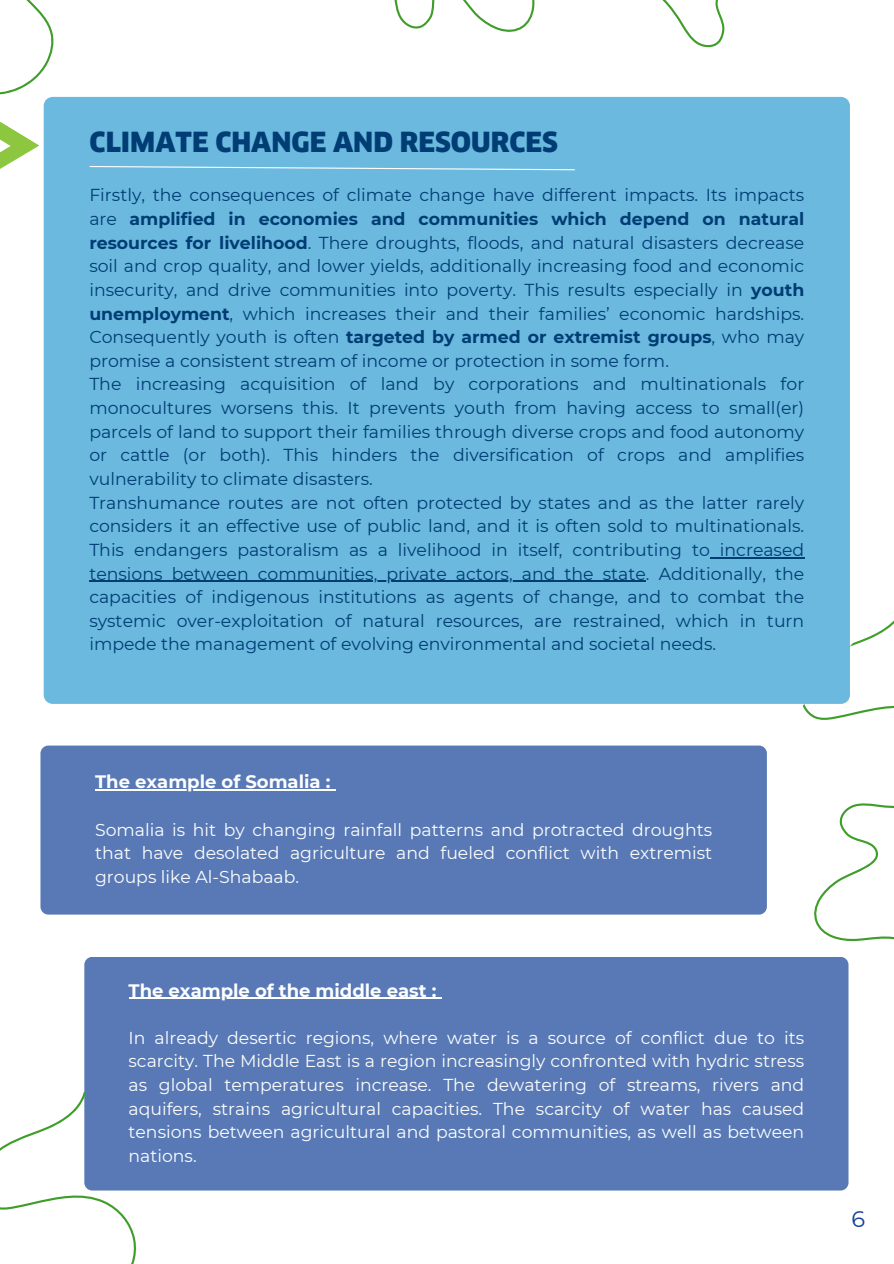
<style>
.page{position:relative;width:894px;height:1264px;background:#fff}
.page>*{position:absolute;margin:0;border:0;box-sizing:border-box;transform-origin:0 0}
.t1{font:900 27px "Clan Sc Offc";color:#003d74}
.t2{font:22.5px "Montserrat";color:#0e3f96}
.t3{font:700 18px "Montserrat";color:#fdfefe}
.t4{font:17.25px/23.7px "Montserrat";color:#003d74;text-align:justify}
.t5{font:17.25px/23.7px "Montserrat";color:#fdfefe;text-align:justify}
.s1{font-weight:700}
</style>
<div class="page">
<div style="left:44px;top:97px;width:805px;height:607px;background:#6bb9df"></div>
<hr style="left:709px;top:557px;width:95px;height:1px;background:#003d74">
<hr style="left:89px;top:580px;width:556px;height:2px;background:#003d74">
<div style="left:40px;top:745px;width:726px;height:169px;background:#5879b5;border-radius:8px"></div>
<hr style="left:95px;top:789px;width:235px;height:1px;background:#fdfefe">
<div style="left:84px;top:956px;width:764px;height:234px;background:#5879b5;border-radius:8px"></div>
<hr style="left:128px;top:997px;width:308px;height:1px;background:#fdfefe">
<svg style="left:0;top:0;width:734px;height:262px"></svg>
<svg style="left:683px;top:583px;width:210px;height:453px"></svg>
<svg style="left:0;top:1054px;width:299px;height:209px"></svg>
<p class="t1" style="left:90px;top:131px;width:469px">CLIMATE CHANGE AND RESOURCES</p>
<p class="t4" style="left:89px;top:183px;width:716px">Firstly, the consequences of climate change have different impacts. Its impacts are <span class="s1">amplified in economies and communities which depend on natural resources for livelihood</span>. There droughts, floods, and natural disasters decrease soil and crop quality, and lower yields, additionally increasing food and economic insecurity, and drive communities into poverty. This results especially in <span class="s1">youth unemployment</span>, which increases their and their families’ economic hardships.<br>Consequently youth is often <span class="s1">targeted by armed or extremist groups</span>, who may promise a consistent stream of income or protection in some form.</p>
<p class="t4" style="left:89px;top:372px;width:716px">The increasing acquisition of land by corporations and multinationals for monocultures worsens this. It prevents youth from having access to small(er) parcels of land to support their families through diverse crops and food autonomy or cattle (or both). This hinders the diversification of crops and amplifies vulnerability to climate disasters.</p>
<p class="t4" style="left:89px;top:490px;width:716px">Transhumance routes are not often protected by states and as the latter rarely considers it an effective use of public land, and it is often sold to multinationals.<br>This endangers pastoralism as a livelihood in itself, contributing to increased</p>
<h1 class="t4" style="left:89px;top:561px;width:716px">tensions between communities, private actors, and the state. Additionally, the capacities of indigenous institutions as agents of change, and to combat the systemic over-exploitation of natural resources, are restrained, which in turn impede the management of evolving environmental and societal needs.</h1>
<p class="t3" style="left:95px;top:771px;width:237px">The example of Somalia :</p>
<p class="t5" style="left:95px;top:817px;width:618px">Somalia is hit by changing rainfall patterns and protracted droughts that have desolated agriculture and fueled conflict with extremist groups like Al-Shabaab.</p>
<p class="t3" style="left:128px;top:979px;width:309px">The example of the middle east :</p>
<p class="t5" style="left:128px;top:1025px;width:677px">In already desertic regions, where water is a source of conflict due to its scarcity. The Middle East is a region increasingly confronted with hydric stress as global temperatures increase. The dewatering of streams, rivers and aquifers, strains agricultural capacities. The scarcity of water has caused tensions between agricultural and pastoral communities, as well as between nations.</p>
<p class="t2" style="left:851px;top:1205px;width:15px">6</p>
</div>
